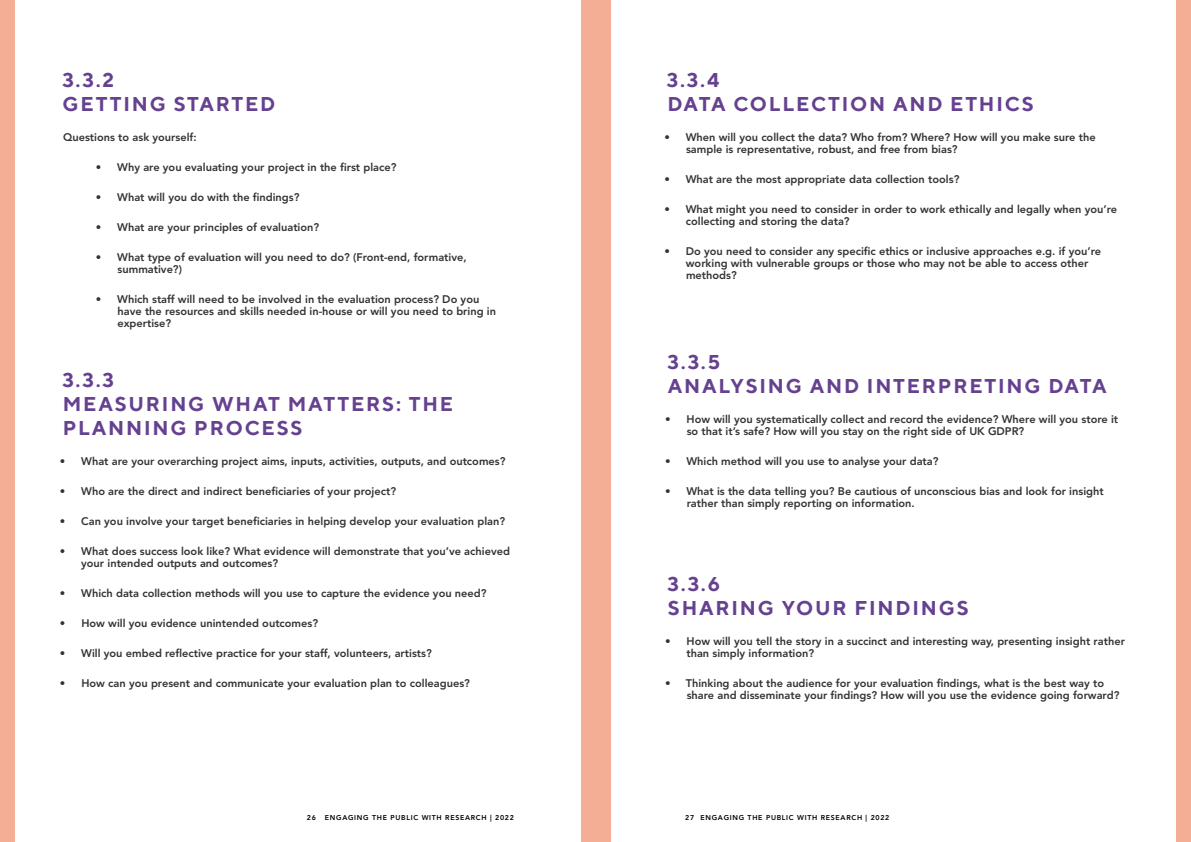
<style>
.page{position:relative;width:1191px;height:842px;background:#fff}
.page>*{position:absolute;margin:0;border:0;box-sizing:border-box;transform-origin:0 0}
.t1{font:700 20px/24px "TT Norms";letter-spacing:.09em;color:#654190}
.t2{font:800 11px/12px "Avenir LT Std";color:#343232}
.t3{font:800 7px "Avenir LT Std";letter-spacing:.1em;color:#000}
</style>
<div class="page">
<div style="left:1176px;top:0;width:15px;height:842px;background:#f5ae96"></div>
<div style="left:0;top:0;width:15px;height:842px;background:#f5ae96"></div>
<div style="left:580px;top:0;width:30px;height:842px;background:#f5ae96"></div>
<h1 class="t1" style="left:62px;top:68px;width:215px">3.3.2<br>GETTING STARTED</h1>
<p class="t2" style="left:63px;top:131px;width:135px">Questions to ask yourself:</p>
<p class="t2" style="left:96px;top:161px;width:302px">• Why are you evaluating your project in the first place?</p>
<p class="t2" style="left:96px;top:191px;width:205px">• What will you do with the findings?</p>
<p class="t2" style="left:96px;top:221px;width:225px">• What are your principles of evaluation?</p>
<p class="t2" style="left:118px;top:251px;width:351px;text-indent:-22px">• What type of evaluation will you need to do? (Front-end, formative, summative?)</p>
<p class="t2" style="left:117px;top:293px;width:380px;text-indent:-21px">• Which staff will need to be involved in the evaluation process? Do you have the resources and skills needed in-house or will you need to bring in expertise?</p>
<h1 class="t1" style="left:62px;top:368px;width:392px">3.3.3<br>MEASURING WHAT MATTERS: THE<br>PLANNING PROCESS</h1>
<p class="t2" style="left:60px;top:455px;width:447px">• What are your overarching project aims, inputs, activities, outputs, and outcomes?</p>
<p class="t2" style="left:60px;top:485px;width:338px">• Who are the direct and indirect beneficiaries of your project?</p>
<p class="t2" style="left:60px;top:515px;width:447px">• Can you involve your target beneficiaries in helping develop your evaluation plan?</p>
<p class="t2" style="left:81px;top:545px;width:430px;text-indent:-21px">• What does success look like? What evidence will demonstrate that you’ve achieved your intended outputs and outcomes?</p>
<p class="t2" style="left:60px;top:587px;width:428px">• Which data collection methods will you use to capture the evidence you need?</p>
<p class="t2" style="left:60px;top:617px;width:260px">• How will you evidence unintended outcomes?</p>
<p class="t2" style="left:60px;top:647px;width:373px">• Will you embed reflective practice for your staff, volunteers, artists?</p>
<p class="t2" style="left:60px;top:677px;width:411px">• How can you present and communicate your evaluation plan to colleagues?</p>
<h1 class="t1" style="left:667px;top:68px;width:368px">3.3.4<br>DATA COLLECTION AND ETHICS</h1>
<p class="t2" style="left:686px;top:131px;width:411px;text-indent:-22px">• When will you collect the data? Who from? Where? How will you make sure the sample is representative, robust, and free from bias?</p>
<p class="t2" style="left:664px;top:173px;width:296px">• What are the most appropriate data collection tools?</p>
<p class="t2" style="left:686px;top:203px;width:433px;text-indent:-21px">• What might you need to consider in order to work ethically and legally when you’re collecting and storing the data?</p>
<p class="t2" style="left:686px;top:245px;width:417px;text-indent:-21px">• Do you need to consider any specific ethics or inclusive approaches e.g. if you’re working with vulnerable groups or those who may not be able to access other methods?</p>
<h1 class="t1" style="left:667px;top:350px;width:441px">3.3.5<br>ANALYSING AND INTERPRETING DATA</h1>
<p class="t2" style="left:686px;top:413px;width:433px;text-indent:-22px">• How will you systematically collect and record the evidence? Where will you store it so that it’s safe? How will you stay on the right side of UK GDPR?</p>
<p class="t2" style="left:665px;top:455px;width:275px">• Which method will you use to analyse your data?</p>
<p class="t2" style="left:686px;top:485px;width:418px;text-indent:-22px">• What is the data telling you? Be cautious of unconscious bias and look for insight rather than simply reporting on information.</p>
<h1 class="t1" style="left:667px;top:572px;width:303px">3.3.6<br>SHARING YOUR FINDINGS</h1>
<p class="t2" style="left:686px;top:635px;width:440px;text-indent:-21px">• How will you tell the story in a succinct and interesting way, presenting insight rather than simply information?</p>
<p class="t2" style="left:686px;top:677px;width:434px;text-indent:-22px">• Thinking about the audience for your evaluation findings, what is the best way to share and disseminate your findings? How will you use the evidence going forward?</p>
<p class="t3" style="left:307px;top:813px;width:10px">26</p>
<p class="t3" style="left:325px;top:813px;width:190px">ENGAGING THE PUBLIC WITH RESEARCH | 2022</p>
<p class="t3" style="left:685px;top:813px;width:206px">27 ENGAGING THE PUBLIC WITH RESEARCH | 2022</p>
</div>
